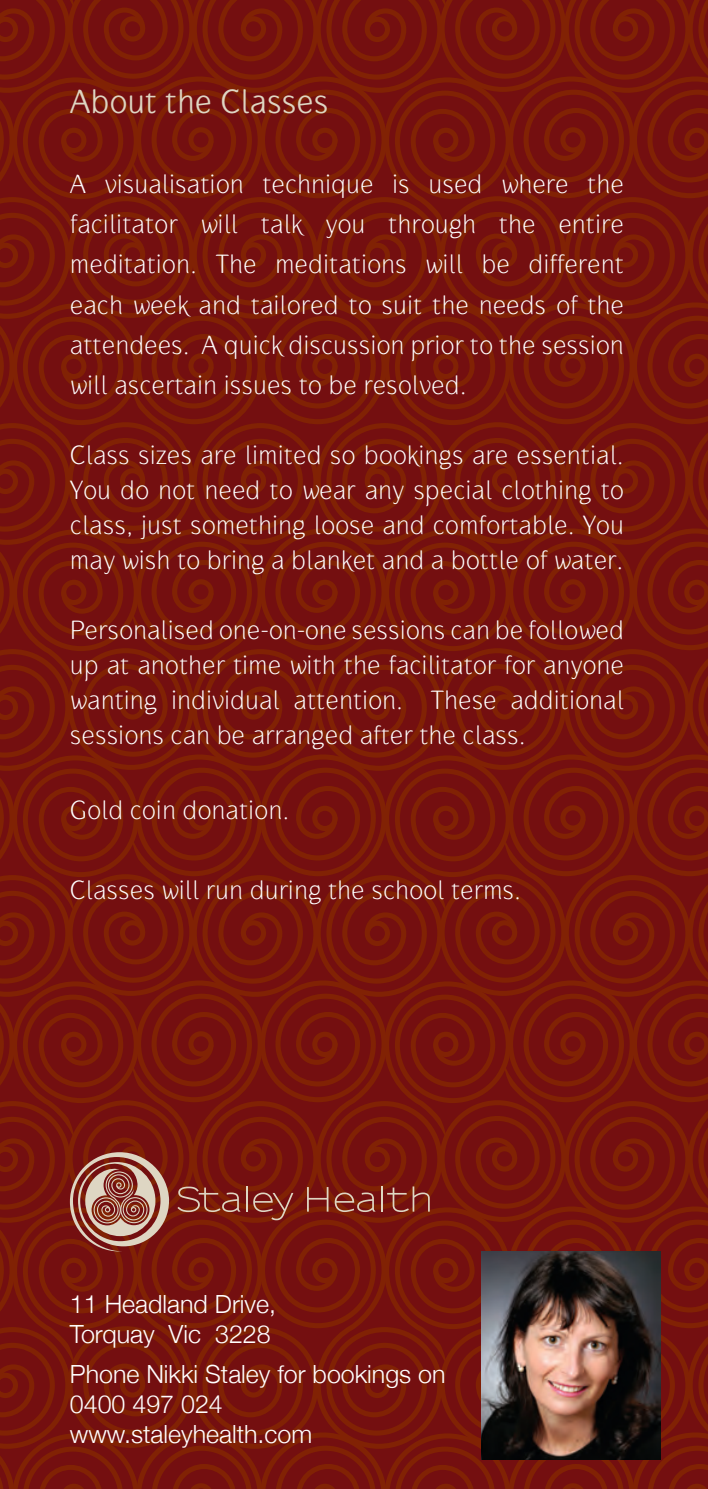
<style>
.page{position:relative;width:708px;height:1489px;background:#fff}
.page>*{position:absolute;margin:0;border:0;box-sizing:border-box;transform-origin:0 0}
.t1{font:35px "Gauntlet Classic";color:#ded6c3}
.t2{font:100 27.5px/35px "Gauntlet";color:#fff;text-align:justify}
.t3{font:300 25px/30px "Helvetica Neue";color:#fff}
</style>
<div class="page">
<div style="left:0;top:0;width:708px;height:1488px;background:linear-gradient(to right,#78150c,#78150c)"></div>
<img style="left:481px;top:1251px;width:179px;height:208px">
<svg style="left:70px;top:1152px;width:99px;height:99px;background:#a16456"></svg>
<svg style="left:177px;top:1186px;width:64px;height:25px;background:#8b382d"></svg>
<hr style="left:246px;top:1186px;width:2px;height:25px;background:#ded6c3">
<svg style="left:253px;top:1192px;width:40px;height:28px"></svg>
<svg style="left:307px;top:1186px;width:21px;height:25px"></svg>
<svg style="left:335px;top:1192px;width:41px;height:19px"></svg>
<hr style="left:381px;top:1186px;width:2px;height:25px;background:#ded6c3">
<svg style="left:387px;top:1186px;width:43px;height:25px"></svg>
<svg style="left:699px;top:0;width:9px;height:2px"></svg>
<svg style="left:699px;top:1487px;width:9px;height:2px"></svg>
<p class="t1" style="left:70px;top:81px;width:260px">About the Classes</p>
<p class="t2" style="left:70px;top:164px;width:556px;line-height:40px">A visualisation technique is used where the facilitator will talk you through the entire meditation. The meditations will be different each week and tailored to suit the needs of the attendees. A quick discussion prior to the session will ascertain issues to be resolved.</p>
<p class="t2" style="left:70px;top:437px;width:555px">Class sizes are limited so bookings are essential.<br>You do not need to wear any special clothing to class, just something loose and comfortable. You may wish to bring a blanket and a bottle of water.</p>
<p class="t2" style="left:70px;top:612px;width:555px">Personalised one-on-one sessions can be followed up at another time with the facilitator for anyone wanting individual attention. These additional sessions can be arranged after the class.</p>
<p class="t2" style="left:70px;top:792px;width:221px">Gold coin donation.</p>
<p class="t2" style="left:70px;top:872px;width:453px">Classes will run during the school terms.</p>
<p class="t3" style="left:70px;top:1286px;width:208px">11 Headland Drive,<br>Torquay Vic 3228</p>
<p class="t3" style="left:70px;top:1356px;width:377px">Phone Nikki Staley for bookings on<br>0400 497 024 www.staleyhealth.com</p>
</div>
